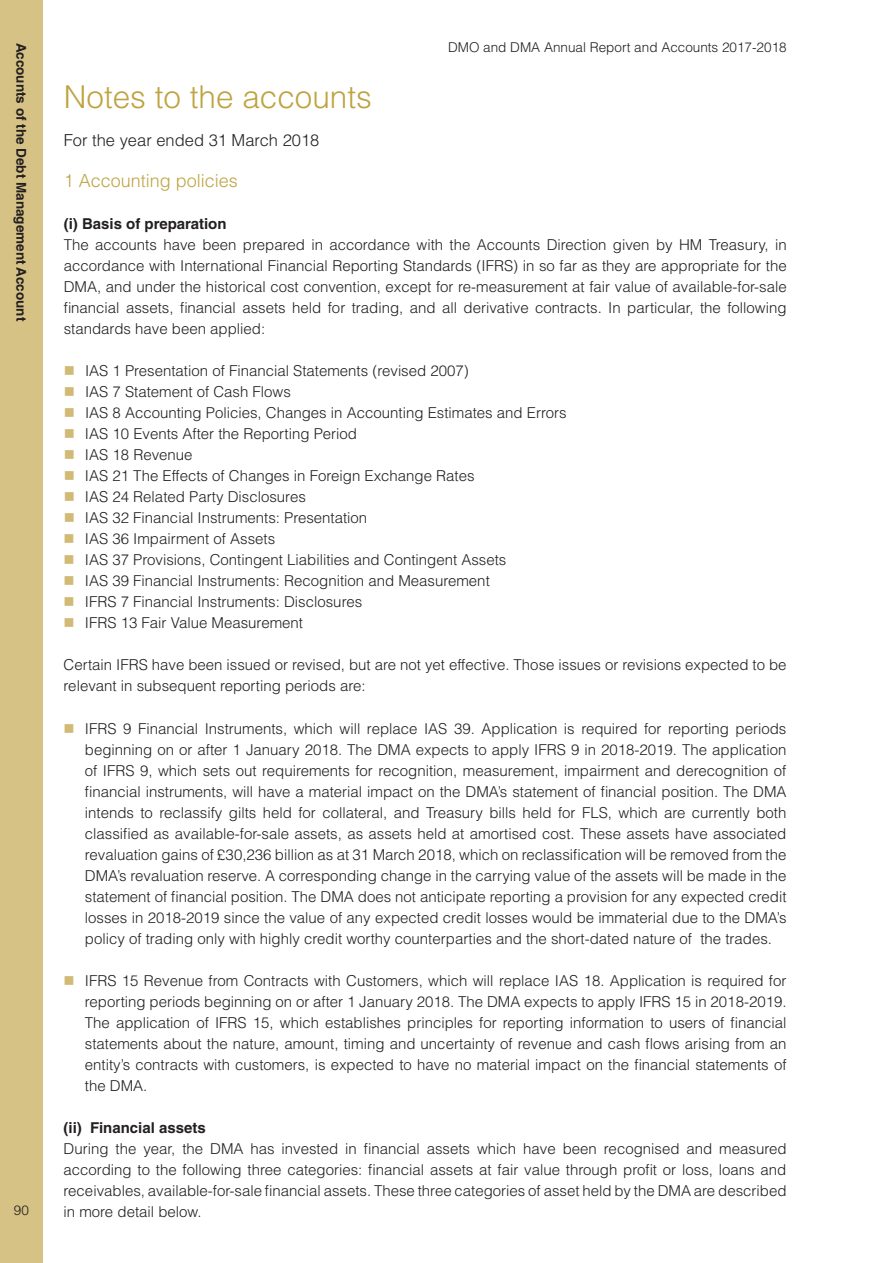
<style>
.page{position:relative;width:893px;height:1263px;background:#fff}
.page>*{position:absolute;margin:0;border:0;box-sizing:border-box;transform-origin:0 0}
.t1{font:300 31.5px "Helvetica LT Std";color:#bfa340}
.t2{font:300 18px "Helvetica LT Std";color:#bfa340}
.t3{font:300 16.5px "Helvetica LT Std";color:#231f20}
.t4{font:300 15px/21px "Helvetica LT Std";color:#231f20;text-align:justify}
.t5{font:700 15px "Helvetica LT Std";color:#231f20}
.t6{font:300 13.5px "Helvetica LT Std";color:#231f20}
.t7{font:700 13.5px "Helvetica LT Std";color:#231f20}
</style>
<div class="page">
<div style="left:0;top:0;width:43px;height:1263px;background:#d6c284"></div>
<p class="t7" style="left:29px;top:43px;width:280px;rotate:90deg">Accounts of the Debt Management Account</p>
<p class="t6" style="left:14px;top:1201px;width:17px">90</p>
<p class="t6" style="left:448px;top:39px;width:340px">DMO and DMA Annual Report and Accounts 2017-2018</p>
<h1 class="t1" style="left:64px;top:77px;width:310px">Notes to the accounts</h1>
<p class="t3" style="left:64px;top:130px;width:257px">For the year ended 31 March 2018</p>
<p class="t2" style="left:64px;top:169px;width:176px">1 Accounting policies</p>
<p class="t5" style="left:64px;top:214px;width:164px">(i) Basis of preparation</p>
<p class="t4" style="left:64px;top:234px;width:724px">The accounts have been prepared in accordance with the Accounts Direction given by HM Treasury, in accordance with International Financial Reporting Standards (IFRS) in so far as they are appropriate for the DMA, and under the historical cost convention, except for re-measurement at fair value of available-for-sale financial assets, financial assets held for trading, and all derivative contracts. In particular, the following standards have been applied:</p>
<p class="t4" style="left:85px;top:360px;width:483px;text-align:left">IAS 1 Presentation of Financial Statements (revised 2007)<br>IAS 7 Statement of Cash Flows<br>IAS 8 Accounting Policies, Changes in Accounting Estimates and Errors IAS 10 Events After the Reporting Period<br>IAS 18 Revenue<br>IAS 21 The Effects of Changes in Foreign Exchange Rates<br>IAS 24 Related Party Disclosures<br>IAS 32 Financial Instruments: Presentation<br>IAS 36 Impairment of Assets<br>IAS 37 Provisions, Contingent Liabilities and Contingent Assets<br>IAS 39 Financial Instruments: Recognition and Measurement<br>IFRS 7 Financial Instruments: Disclosures<br>IFRS 13 Fair Value Measurement</p>
<p class="t4" style="left:64px;top:654px;width:724px">Certain IFRS have been issued or revised, but are not yet effective. Those issues or revisions expected to be relevant in subsequent reporting periods are:</p>
<p class="t4" style="left:85px;top:718px;width:703px">IFRS 9 Financial Instruments, which will replace IAS 39. Application is required for reporting periods beginning on or after 1 January 2018. The DMA expects to apply IFRS 9 in 2018-2019. The application of IFRS 9, which sets out requirements for recognition, measurement, impairment and derecognition of financial instruments, will have a material impact on the DMA’s statement of financial position. The DMA intends to reclassify gilts held for collateral, and Treasury bills held for FLS, which are currently both classified as available-for-sale assets, as assets held at amortised cost. These assets have associated revaluation gains of £30,236 billion as at 31 March 2018, which on reclassification will be removed from the DMA’s revaluation reserve. A corresponding change in the carrying value of the assets will be made in the statement of financial position. The DMA does not anticipate reporting a provision for any expected credit losses in 2018-2019 since the value of any expected credit losses would be immaterial due to the DMA’s policy of trading only with highly credit worthy counterparties and the short-dated nature of the trades.</p>
<p class="t4" style="left:85px;top:970px;width:703px">IFRS 15 Revenue from Contracts with Customers, which will replace IAS 18. Application is required for reporting periods beginning on or after 1 January 2018. The DMA expects to apply IFRS 15 in 2018-2019.<br>The application of IFRS 15, which establishes principles for reporting information to users of financial statements about the nature, amount, timing and uncertainty of revenue and cash flows arising from an entity’s contracts with customers, is expected to have no material impact on the financial statements of the DMA.</p>
<p class="t5" style="left:64px;top:1119px;width:144px">(ii) Financial assets</p>
<p class="t4" style="left:64px;top:1138px;width:724px">During the year, the DMA has invested in financial assets which have been recognised and measured according to the following three categories: financial assets at fair value through profit or loss, loans and receivables, available-for-sale financial assets. These three categories of asset held by the DMA are described in more detail below.</p>
</div>
